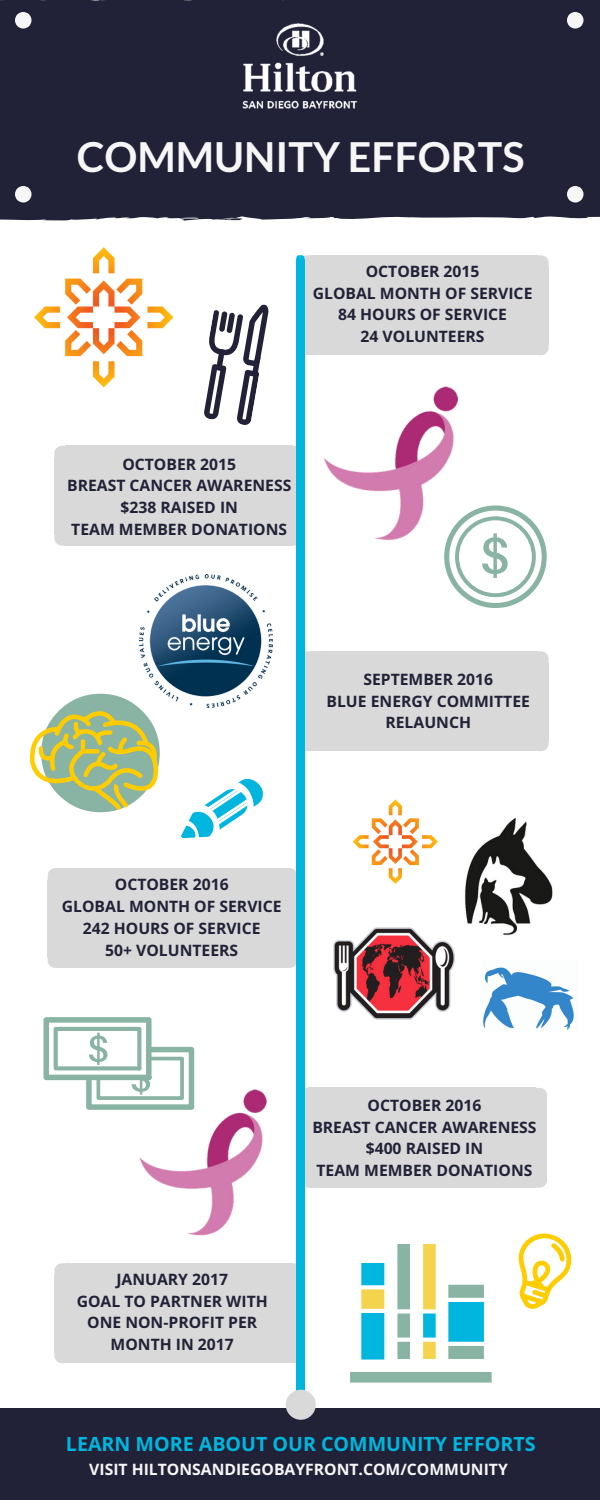
<style>
.page{position:relative;width:600px;height:1500px;background:#fff}
.page>*{position:absolute;margin:0;border:0;box-sizing:border-box;transform-origin:0 0}
.t1{font:700 41.3px "Lato";color:#f6f6f6}
.t2{font:700 19.7px "Open Sans";color:#00b6de}
.t3{font:700 15.7px/21.8px "Open Sans";color:#212237;text-align:center}
.t4{font:700 15.7px "Open Sans";color:#f6f6f6}
</style>
<div class="page">
<svg style="left:286px;top:868px;width:10px;height:8px"></svg>
<div style="left:53px;top:876px;width:244px;height:85px;background:#d9d9d9"></div>
<div style="left:59px;top:868px;width:227px;height:12px;background:#d9d9d9"></div>
<svg style="left:48px;top:868px;width:11px;height:12px"></svg>
<div style="left:48px;top:880px;width:11px;height:78px;background:#d9d9d9"></div>
<div style="left:59px;top:957px;width:227px;height:11px;background:#d9d9d9"></div>
<svg style="left:48px;top:958px;width:11px;height:10px"></svg>
<svg style="left:286px;top:961px;width:10px;height:7px"></svg>
<img style="left:34px;top:247px;width:140px;height:141px">
<svg style="left:293px;top:446px;width:3px;height:8px"></svg>
<div style="left:60px;top:454px;width:244px;height:85px;background:#d9d9d9"></div>
<div style="left:65px;top:446px;width:228px;height:12px;background:#d9d9d9"></div>
<svg style="left:54px;top:446px;width:11px;height:12px"></svg>
<div style="left:54px;top:458px;width:12px;height:77px;background:#d9d9d9"></div>
<div style="left:65px;top:535px;width:228px;height:11px;background:#d9d9d9"></div>
<svg style="left:54px;top:535px;width:11px;height:11px"></svg>
<svg style="left:293px;top:539px;width:3px;height:7px"></svg>
<svg style="left:293px;top:1263px;width:3px;height:8px"></svg>
<div style="left:60px;top:1271px;width:244px;height:86px;background:#d9d9d9"></div>
<div style="left:65px;top:1263px;width:228px;height:12px;background:#d9d9d9"></div>
<svg style="left:54px;top:1263px;width:11px;height:12px"></svg>
<div style="left:54px;top:1275px;width:12px;height:78px;background:#d9d9d9"></div>
<div style="left:65px;top:1353px;width:228px;height:10px;background:#d9d9d9"></div>
<svg style="left:54px;top:1353px;width:11px;height:10px"></svg>
<svg style="left:293px;top:1357px;width:3px;height:6px"></svg>
<div style="left:0;top:0;width:600px;height:221px;background:#212237"></div>
<svg style="left:538px;top:255px;width:11px;height:12px"></svg>
<div style="left:537px;top:267px;width:12px;height:78px;background:#d9d9d9"></div>
<div style="left:305px;top:263px;width:243px;height:86px;background:#d9d9d9"></div>
<div style="left:310px;top:255px;width:228px;height:12px;background:#d9d9d9"></div>
<svg style="left:304px;top:267px;width:1px;height:78px"></svg>
<div style="left:310px;top:345px;width:228px;height:10px;background:#d9d9d9"></div>
<svg style="left:304px;top:345px;width:6px;height:10px"></svg>
<svg style="left:538px;top:345px;width:11px;height:10px"></svg>
<svg style="left:538px;top:651px;width:11px;height:12px"></svg>
<div style="left:537px;top:663px;width:12px;height:78px;background:#d9d9d9"></div>
<div style="left:305px;top:659px;width:243px;height:86px;background:#d9d9d9"></div>
<div style="left:310px;top:651px;width:228px;height:12px;background:#d9d9d9"></div>
<svg style="left:304px;top:651px;width:6px;height:12px"></svg>
<svg style="left:304px;top:663px;width:1px;height:78px"></svg>
<div style="left:310px;top:741px;width:228px;height:10px;background:#d9d9d9"></div>
<svg style="left:304px;top:741px;width:6px;height:10px"></svg>
<svg style="left:538px;top:741px;width:11px;height:10px"></svg>
<svg style="left:536px;top:1088px;width:11px;height:8px"></svg>
<div style="left:303px;top:1096px;width:244px;height:85px;background:#d9d9d9"></div>
<div style="left:308px;top:1088px;width:228px;height:12px;background:#d9d9d9"></div>
<svg style="left:304px;top:1088px;width:4px;height:12px"></svg>
<svg style="left:304px;top:1100px;width:1px;height:77px"></svg>
<div style="left:308px;top:1177px;width:228px;height:11px;background:#d9d9d9"></div>
<svg style="left:304px;top:1177px;width:4px;height:11px"></svg>
<svg style="left:536px;top:1181px;width:11px;height:7px"></svg>
<img style="left:304px;top:771px;width:134px;height:140px">
<hr style="left:300px;top:259px;width:4px;height:1140px;background:#00b6de">
<svg style="left:296px;top:255px;width:14px;height:12px"></svg>
<div style="left:296px;top:259px;width:5px;height:1140px;background:#00b6de"></div>
<div style="left:0;top:1416px;width:600px;height:84px;background:#212237"></div>
<div style="left:1px;top:1408px;width:599px;height:12px;background:#212237"></div>
<svg style="left:30px;top:694px;width:130px;height:118px"></svg>
<svg style="left:181px;top:778px;width:82px;height:61px"></svg>
<svg style="left:286px;top:1390px;width:30px;height:30px"></svg>
<svg style="left:15px;top:12px;width:16px;height:16px"></svg>
<svg style="left:15px;top:186px;width:16px;height:16px"></svg>
<svg style="left:567px;top:186px;width:16px;height:16px"></svg>
<svg style="left:567px;top:12px;width:16px;height:16px"></svg>
<svg style="left:350px;top:1244px;width:142px;height:139px"></svg>
<img style="left:217px;top:0;width:165px;height:135px">
<svg style="left:518px;top:1233px;width:54px;height:76px"></svg>
<img style="left:464px;top:817px;width:89px;height:118px">
<img style="left:483px;top:967px;width:91px;height:63px">
<img style="left:333px;top:915px;width:135px;height:105px">
<img style="left:139px;top:1088px;width:128px;height:148px">
<img style="left:324px;top:386px;width:134px;height:155px">
<img style="left:139px;top:574px;width:134px;height:134px">
<svg style="left:444px;top:506px;width:103px;height:102px"></svg>
<svg style="left:43px;top:1017px;width:151px;height:93px"></svg>
<svg style="left:204px;top:304px;width:65px;height:121px"></svg>
<h1 class="t1" style="left:77px;top:131px;width:449px">COMMUNITY EFFORTS</h1>
<p class="t3" style="left:313px;top:260px;width:221px">OCTOBER 2015<br>GLOBAL MONTH OF SERVICE<br>84 HOURS OF SERVICE<br>24 VOLUNTEERS</p>
<p class="t3" style="left:67px;top:453px;width:226px">OCTOBER 2015<br>BREAST CANCER AWARENESS $238 RAISED IN<br>TEAM MEMBER DONATIONS</p>
<p class="t3" style="left:327px;top:668px;width:205px">SEPTEMBER 2016<br>BLUE ENERGY COMMITTEE<br>RELAUNCH</p>
<p class="t3" style="left:62px;top:873px;width:221px">OCTOBER 2016<br>GLOBAL MONTH OF SERVICE<br>242 HOURS OF SERVICE<br>50+ VOLUNTEERS</p>
<p class="t3" style="left:77px;top:1268px;width:193px">JANUARY 2017<br>GOAL TO PARTNER WITH<br>ONE NON-PROFIT PER<br>MONTH IN 2017</p>
<p class="t3" style="left:312px;top:1094px;width:226px">OCTOBER 2016<br>BREAST CANCER AWARENESS $400 RAISED IN<br>TEAM MEMBER DONATIONS</p>
<p class="t2" style="left:66px;top:1429px;width:471px">LEARN MORE ABOUT OUR COMMUNITY EFFORTS</p>
<p class="t4" style="left:89px;top:1458px;width:420px">VISIT HILTONSANDIEGOBAYFRONT.COM/COMMUNITY</p>
</div>
